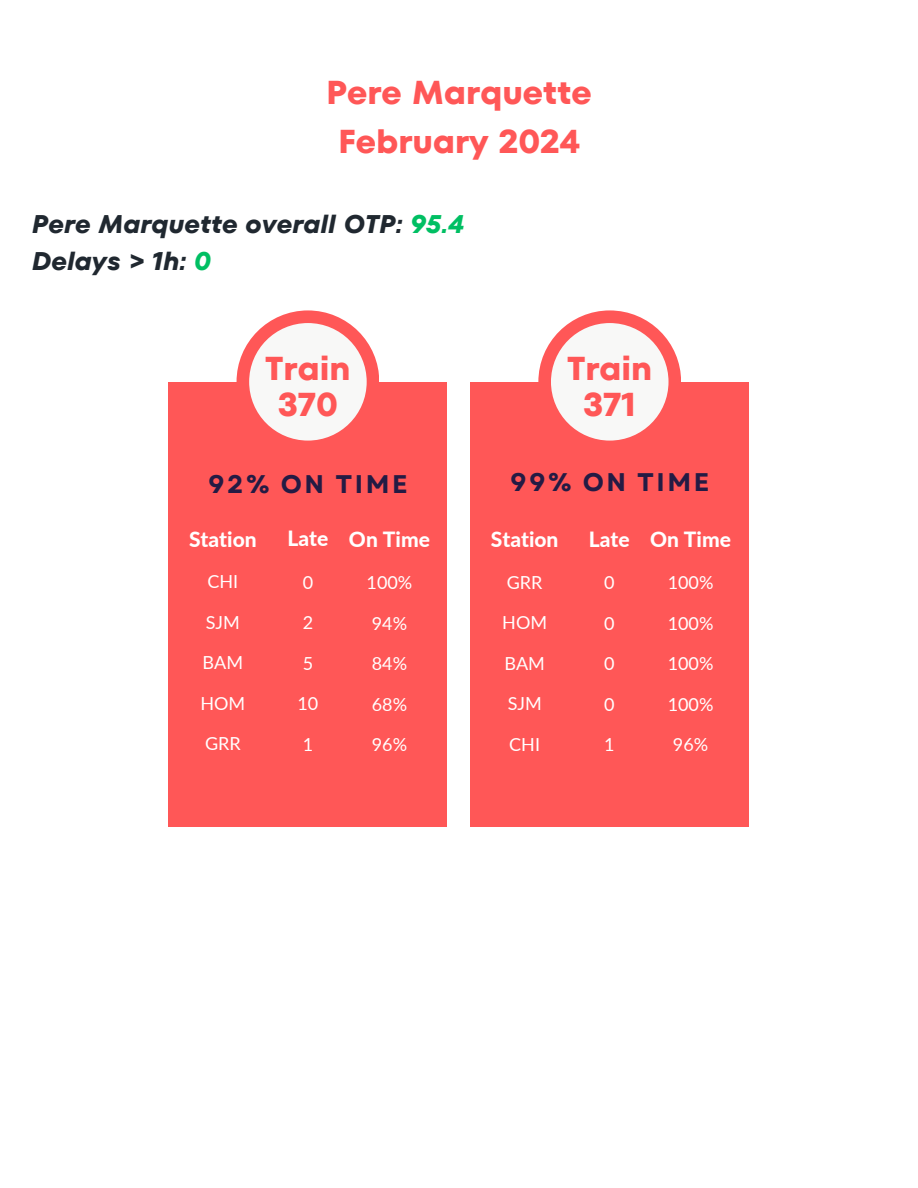
<style>
.page{position:relative;width:918px;height:1188px;background:#fff}
.page>*{position:absolute;margin:0;border:0;box-sizing:border-box;transform-origin:0 0}
.t1{font:700 33px/36px "TT Fors";color:#ff5757;text-align:center}
.t2{font:italic 700 25.5px "TT Fors";color:#202830}
.t3{font:700 25.5px "Garet";letter-spacing:.1em;color:#241b44}
.t4{font:800 21px "Lato";color:#fff}
.t5{font:18px "Lato";color:#fff}
.s1{color:#00bf63}
</style>
<div class="page">
<div style="left:471px;top:382px;width:278px;height:444px;background:#ff5757"></div>
<div style="left:169px;top:382px;width:278px;height:444px;background:#ff5757"></div>
<div style="left:237px;top:310px;width:142px;height:143px;background:#ff5757;border-radius:50%"></div>
<div style="left:249px;top:323px;width:118px;height:118px;background:#f8f8f7;border-radius:50%"></div>
<div style="left:538px;top:310px;width:143px;height:143px;background:#ff5757;border-radius:50%"></div>
<div style="left:551px;top:323px;width:118px;height:118px;background:#f8f8f7;border-radius:50%"></div>
<h1 class="t1" style="left:326px;top:75px;width:267px">Pere Marquette</h1>
<p class="t1" style="left:338px;top:123px;width:243px">February 2024</p>
<p class="t2" style="left:32px;top:206px;width:434px">Pere Marquette overall OTP: <span class="s1">95.4</span></p>
<p class="t2" style="left:32px;top:243px;width:181px">Delays &gt; 1h: <span class="s1">0</span></p>
<h3 class="t1" style="left:265px;top:351px;width:87px">Train<br>370</h3>
<p class="t1" style="left:567px;top:351px;width:87px">Train<br>371</p>
<p class="t3" style="left:208px;top:466px;width:201px">92% ON TIME</p>
<p class="t3" style="left:510px;top:464px;width:201px">99% ON TIME</p>
<p class="t4" style="left:349px;top:526px;width:82px">On Time</p>
<p class="t5" style="left:367px;top:572px;width:47px">100%</p>
<p class="t5" style="left:372px;top:612px;width:37px">94%</p>
<p class="t5" style="left:372px;top:653px;width:37px">84%</p>
<p class="t5" style="left:372px;top:693px;width:37px">68%</p>
<p class="t5" style="left:372px;top:734px;width:37px">96%</p>
<p class="t4" style="left:287px;top:526px;width:42px">Late</p>
<p class="t5" style="left:303px;top:571px;width:12px">0</p>
<p class="t5" style="left:303px;top:612px;width:12px">2</p>
<p class="t5" style="left:303px;top:652px;width:12px">5</p>
<p class="t5" style="left:297px;top:693px;width:22px">10</p>
<p class="t5" style="left:303px;top:733px;width:12px">1</p>
<p class="t4" style="left:650px;top:526px;width:82px">On Time</p>
<p class="t5" style="left:668px;top:572px;width:47px">100%</p>
<p class="t5" style="left:668px;top:612px;width:47px">100%</p>
<p class="t5" style="left:668px;top:653px;width:47px">100%</p>
<p class="t5" style="left:668px;top:693px;width:47px">100%</p>
<p class="t5" style="left:673px;top:734px;width:37px">96%</p>
<p class="t4" style="left:189px;top:526px;width:69px">Station</p>
<h1 class="t5" style="left:207px;top:571px;width:32px">CHI</h1>
<h2 class="t5" style="left:206px;top:611px;width:36px">SJM</h2>
<p class="t5" style="left:203px;top:652px;width:42px">BAM</p>
<p class="t5" style="left:200px;top:692px;width:46px">HOM</p>
<p class="t5" style="left:205px;top:733px;width:37px">GRR</p>
<p class="t4" style="left:589px;top:526px;width:42px">Late</p>
<p class="t5" style="left:604px;top:572px;width:12px">0</p>
<h1 class="t5" style="left:604px;top:612px;width:12px">0</h1>
<h2 class="t5" style="left:604px;top:653px;width:12px">0</h2>
<p class="t5" style="left:604px;top:693px;width:12px">0</p>
<p class="t5" style="left:604px;top:734px;width:12px">1</p>
<p class="t4" style="left:491px;top:526px;width:69px">Station</p>
<p class="t5" style="left:507px;top:571px;width:37px">GRR</p>
<p class="t5" style="left:502px;top:612px;width:46px">HOM</p>
<p class="t5" style="left:504px;top:652px;width:42px">BAM</p>
<p class="t5" style="left:508px;top:693px;width:36px">SJM</p>
<p class="t5" style="left:509px;top:733px;width:32px">CHI</p>
</div>
